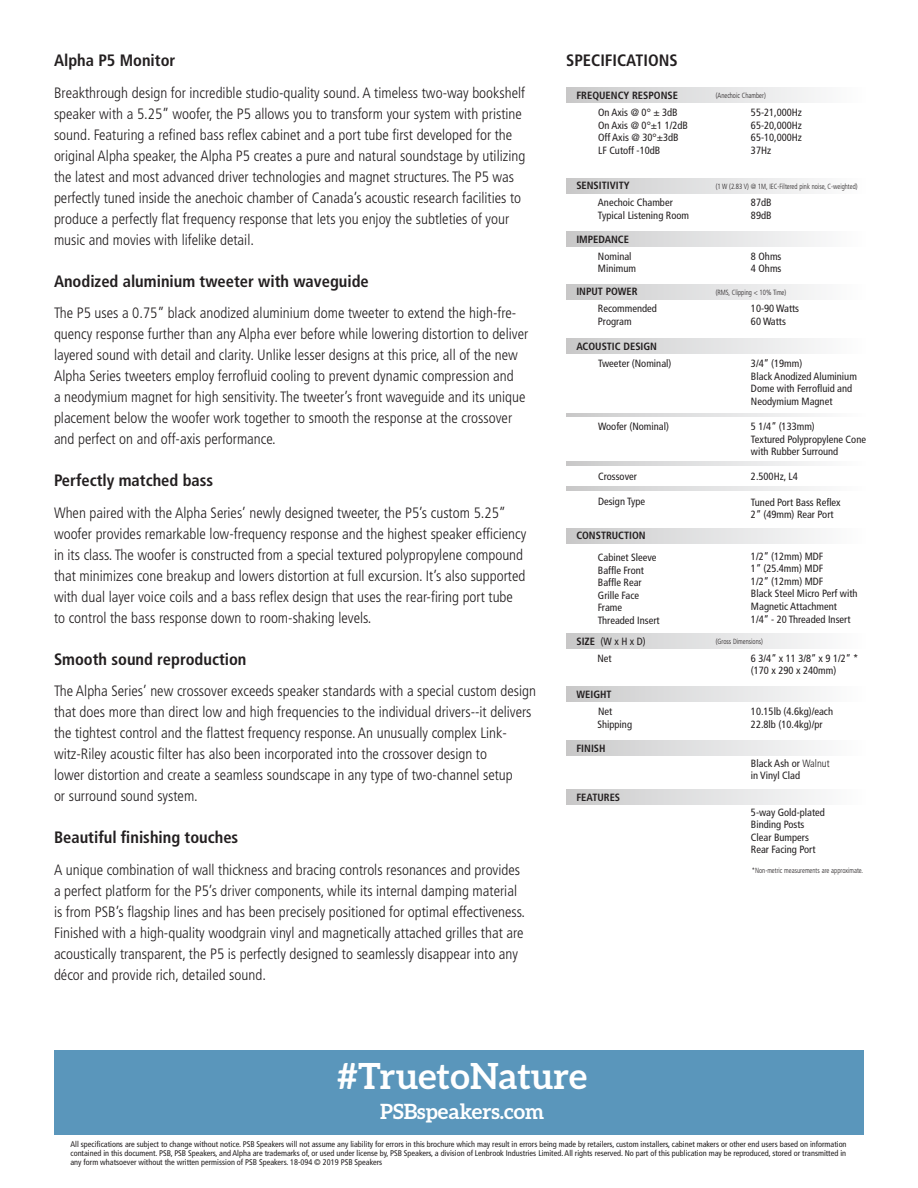
<style>
.page{position:relative;width:918px;height:1188px;background:#fff}
.page>*{position:absolute;margin:0;border:0;box-sizing:border-box;transform-origin:0 0}
.t1{font:700 36px "Aleo";color:#fff}
.t2{font:700 21px "Aleo";color:#fff}
.t3{font:700 condensed 16.5px "Frutiger";color:#231f20}
.t4{font:300 condensed 15px/21px "Frutiger";color:#231f20}
.t5{font:condensed 10.5px/12.6px "Frutiger";color:#231f20}
.t6{font:700 condensed 10.5px "Frutiger";color:#231f20}
.t7{font:condensed 8.25px/9.3px "Frutiger";color:#231f20;text-align:justify}
.t8{font:300 condensed 7.5px "Frutiger";color:#231f20;scale:.9 1}
.s1{font-weight:700}
.s2{font-weight:300}
</style>
<div class="page">
<svg style="left:566px;top:88px;width:249px;height:15px;background:#dfdfe0"></svg>
<svg style="left:566px;top:178px;width:249px;height:15px;background:#dfdfe0"></svg>
<svg style="left:566px;top:232px;width:249px;height:15px;background:#dfdfe0"></svg>
<svg style="left:566px;top:285px;width:249px;height:15px;background:#dfdfe0"></svg>
<svg style="left:566px;top:339px;width:249px;height:15px;background:#dfdfe0"></svg>
<svg style="left:566px;top:633px;width:249px;height:15px;background:#dfdfe0"></svg>
<svg style="left:566px;top:686px;width:249px;height:15px;background:#dfdfe0"></svg>
<svg style="left:566px;top:741px;width:249px;height:14px;background:#dfdfe0"></svg>
<svg style="left:566px;top:789px;width:249px;height:15px;background:#dfdfe0"></svg>
<svg style="left:566px;top:414px;width:249px;height:3px"></svg>
<svg style="left:566px;top:461px;width:249px;height:5px"></svg>
<svg style="left:566px;top:486px;width:249px;height:5px"></svg>
<svg style="left:566px;top:529px;width:249px;height:15px;background:#dfdfe0"></svg>
<div style="left:54px;top:1050px;width:810px;height:85px;background:#5a96bb"></div>
<p class="t3" style="left:54px;top:51px;width:123px">Alpha P5 Monitor</p>
<p class="t4" style="left:54px;top:82px;width:473px">Breakthrough design for incredible studio-quality sound. A timeless two-way bookshelf speaker with a 5.25” woofer, the P5 allows you to transform your system with pristine sound. Featuring a refined bass reflex cabinet and a port tube first developed for the original Alpha speaker, the Alpha P5 creates a pure and natural soundstage by utilizing the latest and most advanced driver technologies and magnet structures. The P5 was perfectly tuned inside the anechoic chamber of Canada’s acoustic research facilities to produce a perfectly flat frequency response that lets you enjoy the subtleties of your music and movies with lifelike detail.</p>
<p class="t3" style="left:54px;top:271px;width:316px">Anodized aluminium tweeter with waveguide</p>
<p class="t4" style="left:54px;top:303px;width:476px">The P5 uses a 0.75” black anodized aluminium dome tweeter to extend the high-fre&shy;quency response further than any Alpha ever before while lowering distortion to deliver layered sound with detail and clarity. Unlike lesser designs at this price, all of the new Alpha Series tweeters employ ferrofluid cooling to prevent dynamic compression and<br>a neodymium magnet for high sensitivity. The tweeter’s front waveguide and its unique placement below the woofer work together to smooth the response at the crossover and perfect on and off-axis performance.</p>
<p class="t3" style="left:54px;top:471px;width:161px">Perfectly matched bass</p>
<p class="t4" style="left:54px;top:502px;width:474px">When paired with the Alpha Series’ newly designed tweeter, the P5’s custom 5.25” woofer provides remarkable low-frequency response and the highest speaker efficiency in its class. The woofer is constructed from a special textured polypropylene compound that minimizes cone breakup and lowers distortion at full excursion. It’s also supported with dual layer voice coils and a bass reflex design that uses the rear-firing port tube to control the bass response down to room-shaking levels.</p>
<p class="t3" style="left:54px;top:649px;width:194px">Smooth sound reproduction</p>
<p class="t4" style="left:54px;top:681px;width:484px">The Alpha Series’ new crossover exceeds speaker standards with a special custom design that does more than direct low and high frequencies to the individual drivers--it delivers the tightest control and the flattest frequency response. An unusually complex Link&shy;witz-Riley acoustic filter has also been incorporated into the crossover design to<br>lower distortion and create a seamless soundscape in any type of two-channel setup<br>or surround sound system.</p>
<p class="t3" style="left:54px;top:828px;width:186px">Beautiful finishing touches</p>
<p class="t4" style="left:54px;top:859px;width:473px">A unique combination of wall thickness and bracing controls resonances and provides a perfect platform for the P5’s driver components, while its internal damping material is from PSB’s flagship lines and has been precisely positioned for optimal effectiveness.<br>Finished with a high-quality woodgrain vinyl and magnetically attached grilles that are acoustically transparent, the P5 is perfectly designed to seamlessly disappear into any décor and provide rich, detailed sound.</p>
<p class="t3" style="left:566px;top:51px;width:113px">SPECIFICATIONS</p>
<p class="t6" style="left:576px;top:89px;width:103px">FREQUENCY RESPONSE</p>
<p class="t5" style="left:598px;top:106px;width:81px">On Axis @ 0° ± 3dB</p>
<p class="t5" style="left:598px;top:119px;width:91px">On Axis @ 0°±1 1/2dB</p>
<p class="t5" style="left:598px;top:131px;width:82px">Off Axis @ 30°±3dB</p>
<p class="t5" style="left:598px;top:144px;width:64px">LF Cutoff -10dB</p>
<p class="t6" style="left:576px;top:179px;width:55px">SENSITIVITY</p>
<p class="t5" style="left:598px;top:197px;width:76px">Anechoic Chamber</p>
<p class="t5" style="left:598px;top:209px;width:93px">Typical Listening Room</p>
<p class="t6" style="left:576px;top:233px;width:54px">IMPEDANCE</p>
<p class="t5" style="left:598px;top:250px;width:35px">Nominal</p>
<p class="t5" style="left:598px;top:262px;width:40px">Minimum</p>
<p class="t6" style="left:576px;top:285px;width:63px">INPUT POWER</p>
<p class="t5" style="left:598px;top:303px;width:60px">Recommended</p>
<p class="t5" style="left:598px;top:315px;width:35px">Program</p>
<p class="t6" style="left:576px;top:340px;width:82px">ACOUSTIC DESIGN</p>
<p class="t5" style="left:598px;top:357px;width:75px">Tweeter (Nominal)</p>
<p class="t5" style="left:598px;top:420px;width:72px">Woofer (Nominal)</p>
<p class="t5" style="left:598px;top:470px;width:40px">Crossover</p>
<p class="t5" style="left:598px;top:495px;width:49px">Design Type</p>
<p class="t8" style="left:716px;top:91px;width:57px">(Anechoic Chamber)</p>
<p class="t5" style="left:751px;top:106px;width:53px">55-21,000Hz</p>
<p class="t5" style="left:751px;top:119px;width:53px">65-20,000Hz</p>
<p class="t5" style="left:751px;top:132px;width:53px">65-10,000Hz</p>
<p class="t5" style="left:751px;top:144px;width:22px">37Hz</p>
<p class="t8" style="left:716px;top:182px;width:159px">(1 W (2.83 V) @ 1M, IEC-Filtered pink noise, C-weighted)</p>
<p class="t5" style="left:751px;top:197px;width:22px">87dB</p>
<p class="t5" style="left:751px;top:209px;width:22px">89dB</p>
<p class="t5" style="left:751px;top:250px;width:32px">8 Ohms</p>
<p class="t5" style="left:751px;top:262px;width:32px">4 Ohms</p>
<p class="t8" style="left:716px;top:288px;width:80px">(RMS, Clipping &lt; 10% Time)</p>
<p class="t5" style="left:751px;top:303px;width:50px">10-90 Watts</p>
<p class="t5" style="left:751px;top:315px;width:36px">60 Watts</p>
<p class="t5" style="left:751px;top:357px;width:53px">3/4” (19mm)</p>
<p class="t5" style="left:751px;top:370px;width:107px">Black Anodized Aluminium</p>
<p class="t5" style="left:751px;top:382px;width:103px">Dome with Ferrofluid and</p>
<p class="t5" style="left:751px;top:395px;width:83px">Neodymium Magnet</p>
<p class="t5" style="left:751px;top:420px;width:65px">5 1/4” (133mm)</p>
<p class="t5" style="left:751px;top:433px;width:117px">Textured Polypropylene Cone</p>
<p class="t5" style="left:751px;top:445px;width:89px">with Rubber Surround</p>
<p class="t5" style="left:751px;top:470px;width:48px">2.500Hz, L4</p>
<p class="t5" style="left:751px;top:496px;width:91px">Tuned Port Bass Reflex<br>2” (49mm) Rear Port</p>
<p class="t6" style="left:576px;top:530px;width:71px">CONSTRUCTION</p>
<p class="t5" style="left:598px;top:551px;width:60px">Cabinet Sleeve</p>
<p class="t5" style="left:598px;top:564px;width:48px">Baffle Front</p>
<p class="t5" style="left:598px;top:576px;width:45px">Baffle Rear</p>
<p class="t5" style="left:598px;top:589px;width:43px">Grille Face</p>
<p class="t5" style="left:598px;top:602px;width:26px">Frame</p>
<p class="t5" style="left:598px;top:614px;width:63px">Threaded Insert</p>
<p class="t5" style="left:751px;top:550px;width:74px">1/2” (12mm) MDF</p>
<p class="t5" style="left:751px;top:562px;width:74px">1” (25.4mm) MDF</p>
<p class="t5" style="left:751px;top:575px;width:74px">1/2” (12mm) MDF</p>
<p class="t5" style="left:751px;top:588px;width:108px">Black Steel Micro Perf with</p>
<p class="t5" style="left:751px;top:600px;width:87px">Magnetic Attachment</p>
<p class="t5" style="left:751px;top:613px;width:101px">1/4” - 20 Threaded Insert</p>
<p class="t8" style="left:716px;top:637px;width:54px">(Gross Dimensions)</p>
<p class="t5" style="left:576px;top:635px;width:71px"><span class="s1">SIZE</span> (W x H x D)</p>
<p class="t5" style="left:597px;top:652px;width:16px">Net</p>
<p class="t5" style="left:751px;top:652px;width:109px">6 3/4” x 11 3/8” x 9 1/2” *</p>
<p class="t5" style="left:751px;top:665px;width:87px">(170 x 290 x 240mm)</p>
<p class="t6" style="left:576px;top:688px;width:37px">WEIGHT</p>
<p class="t5" style="left:598px;top:705px;width:16px">Net</p>
<p class="t5" style="left:597px;top:718px;width:36px">Shipping</p>
<p class="t5" style="left:751px;top:706px;width:84px">10.15lb (4.6kg)/each</p>
<p class="t5" style="left:751px;top:718px;width:73px">22.8lb (10.4kg)/pr</p>
<p class="t6" style="left:576px;top:742px;width:31px">FINISH</p>
<p class="t6" style="left:576px;top:791px;width:45px">FEATURES</p>
<p class="t5" style="left:751px;top:757px;width:80px">Black Ash or <span class="s2">Walnut </span>in Vinyl Clad</p>
<p class="t5" style="left:751px;top:806px;width:75px">5-way Gold-plated</p>
<p class="t5" style="left:751px;top:818px;width:55px">Binding Posts</p>
<p class="t5" style="left:751px;top:831px;width:59px">Clear Bumpers</p>
<p class="t5" style="left:751px;top:843px;width:66px">Rear Facing Port</p>
<p class="t8" style="left:752px;top:866px;width:125px">*Non-metric measurements are approximate.</p>
<p class="t1" style="left:337px;top:1056px;width:251px">#TruetoNature</p>
<p class="t2" style="left:380px;top:1100px;width:166px">PSBspeakers.com</p>
<p class="t7" style="left:70px;top:1139px;width:778px">All specifications are subject to change without notice. PSB Speakers will not assume any liability for errors in this brochure which may result in errors being made by retailers, custom installers, cabinet makers or other end users based on information contained in this document. PSB, PSB Speakers, and Alpha are trademarks of, or used under license by, PSB Speakers, a division of Lenbrook Industries Limited. All rights reserved. No part of this publication may be reproduced, stored or transmitted in any form whatsoever without the written permission of PSB Speakers. 18-094 © 2019 PSB Speakers</p>
</div>
